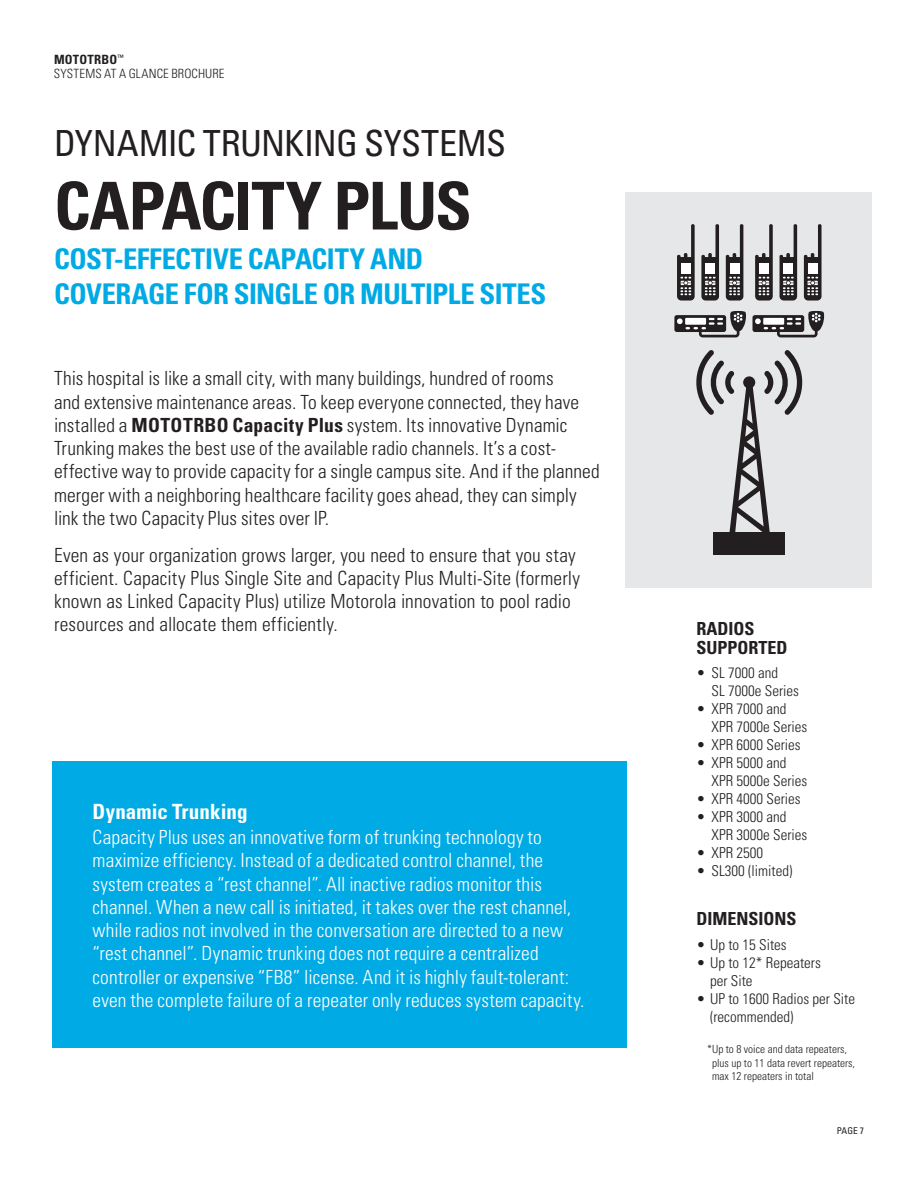
<style>
.page{position:relative;width:918px;height:1188px;background:#fff}
.page>*{position:absolute;margin:0;border:0;box-sizing:border-box;transform-origin:0 0}
.t1{font:700 condensed 66px "Univers";letter-spacing:-.025em;color:#231f20}
.t2{font:condensed 36px "Univers";letter-spacing:-.02em;color:#231f20}
.t3{font:700 condensed 28.5px/34.2px "Univers";letter-spacing:-.015em;color:#00aae4}
.t4{font:700 condensed 21px "Univers";letter-spacing:.005em;color:#fff}
.t5{font:300 condensed 19.5px/23.2px "Univers";letter-spacing:.01em;color:#231f20}
.t6{font:300 condensed 19.5px/23.2px "Univers";letter-spacing:.01em;color:#fff}
.t7{font:700 condensed 18px/19.5px "Univers";color:#231f20}
.t8{font:300 condensed 15px/18px "Univers";color:#231f20}
.t9{font:300 condensed 12.75px/14.2px "Univers";letter-spacing:.01em;color:#231f20}
.t10{font:300 condensed 11.25px/13.5px "Univers";color:#231f20}
.t11{font:condensed 9.3px "Univers";color:#231f20}
.s1{font-weight:700}
</style>
<div class="page">
<div style="left:52px;top:761px;width:574px;height:287px;background:#00aae4"></div>
<div style="left:625px;top:192px;width:247px;height:395px;background:#e6e7e9"></div>
<svg style="left:696px;top:350px;width:107px;height:183px"></svg>
<div style="left:713px;top:533px;width:72px;height:22px;background:#231f20"></div>
<svg style="left:726px;top:224px;width:17px;height:77px"></svg>
<svg style="left:701px;top:224px;width:18px;height:77px"></svg>
<svg style="left:677px;top:224px;width:18px;height:77px"></svg>
<svg style="left:674px;top:311px;width:72px;height:26px"></svg>
<svg style="left:804px;top:224px;width:18px;height:77px"></svg>
<svg style="left:780px;top:224px;width:17px;height:77px"></svg>
<svg style="left:755px;top:224px;width:18px;height:77px"></svg>
<svg style="left:752px;top:311px;width:72px;height:26px"></svg>
<p class="t9" style="left:54px;top:53px;width:172px"><span class="s1">MOTOTRBO</span><sup>™<br></sup>SYSTEMS AT A GLANCE BROCHURE</p>
<h2 class="t2" style="left:54px;top:120px;width:454px">DYNAMIC TRUNKING SYSTEMS</h2>
<h1 class="t1" style="left:54px;top:166px;width:419px">CAPACITY PLUS</h1>
<h3 class="t3" style="left:54px;top:242px;width:494px">COST-EFFECTIVE CAPACITY AND<br>COVERAGE FOR SINGLE OR MULTIPLE SITES</h3>
<p class="t5" style="left:54px;top:367px;width:547px">This hospital is like a small city, with many buildings, hundred of rooms<br>and extensive maintenance areas. To keep everyone connected, they have installed a <span class="s1">MOTOTRBO Capacity Plus</span> system. Its innovative Dynamic Trunking makes the best use of the available radio channels. It’s a cost&shy;effective way to provide capacity for a single campus site. And if the planned merger with a neighboring healthcare facility goes ahead, they can simply link the two Capacity Plus sites over IP.</p>
<p class="t5" style="left:54px;top:543px;width:528px">Even as your organization grows larger, you need to ensure that you stay efficient. Capacity Plus Single Site and Capacity Plus Multi-Site (formerly known as Linked Capacity Plus) utilize Motorola innovation to pool radio resources and allocate them efficiently.</p>
<p class="t4" style="left:93px;top:798px;width:157px">Dynamic Trunking</p>
<p class="t6" style="left:93px;top:826px;width:494px">Capacity Plus uses an innovative form of trunking technology to maximize efficiency. Instead of a dedicated control channel, the system creates a “rest channel”. All inactive radios monitor this channel. When a new call is initiated, it takes over the rest channel, while radios not involved in the conversation are directed to a new “rest channel”. Dynamic trunking does not require a centralized controller or expensive “FB8” license. And it is highly fault-tolerant: even the complete failure of a repeater only reduces system capacity.</p>
<p class="t7" style="left:697px;top:619px;width:93px">RADIOS<br>SUPPORTED</p>
<p class="t8" style="left:712px;top:663px;width:89px;text-indent:-15px">• SL 7000 and<br>SL 7000e Series</p>
<p class="t8" style="left:712px;top:699px;width:97px;text-indent:-15px">• XPR 7000 and<br>XPR 7000e Series</p>
<p class="t8" style="left:697px;top:735px;width:106px">• XPR 6000 Series</p>
<p class="t8" style="left:712px;top:753px;width:97px;text-indent:-15px">• XPR 5000 and<br>XPR 5000e Series</p>
<p class="t8" style="left:697px;top:789px;width:106px">• XPR 4000 Series</p>
<p class="t8" style="left:712px;top:807px;width:97px;text-indent:-15px">• XPR 3000 and<br>XPR 3000e Series</p>
<p class="t8" style="left:697px;top:843px;width:68px">• XPR 2500</p>
<p class="t8" style="left:697px;top:861px;width:97px">• SL300 (limited)</p>
<p class="t7" style="left:697px;top:909px;width:102px">DIMENSIONS</p>
<p class="t8" style="left:697px;top:935px;width:92px">• Up to 15 Sites</p>
<p class="t8" style="left:710px;top:953px;width:112px;text-indent:-14px">• Up to 12* Repeaters per Site</p>
<p class="t8" style="left:710px;top:989px;width:146px;text-indent:-14px">• UP to 1600 Radios per Site (recommended)</p>
<p class="t10" style="left:712px;top:1042px;width:145px;text-indent:-5px">*Up to 8 voice and data repeaters, plus up to 11 data revert repeaters, max 12 repeaters in total</p>
<p class="t11" style="left:837px;top:1125px;width:29px">PAGE 7</p>
</div>
